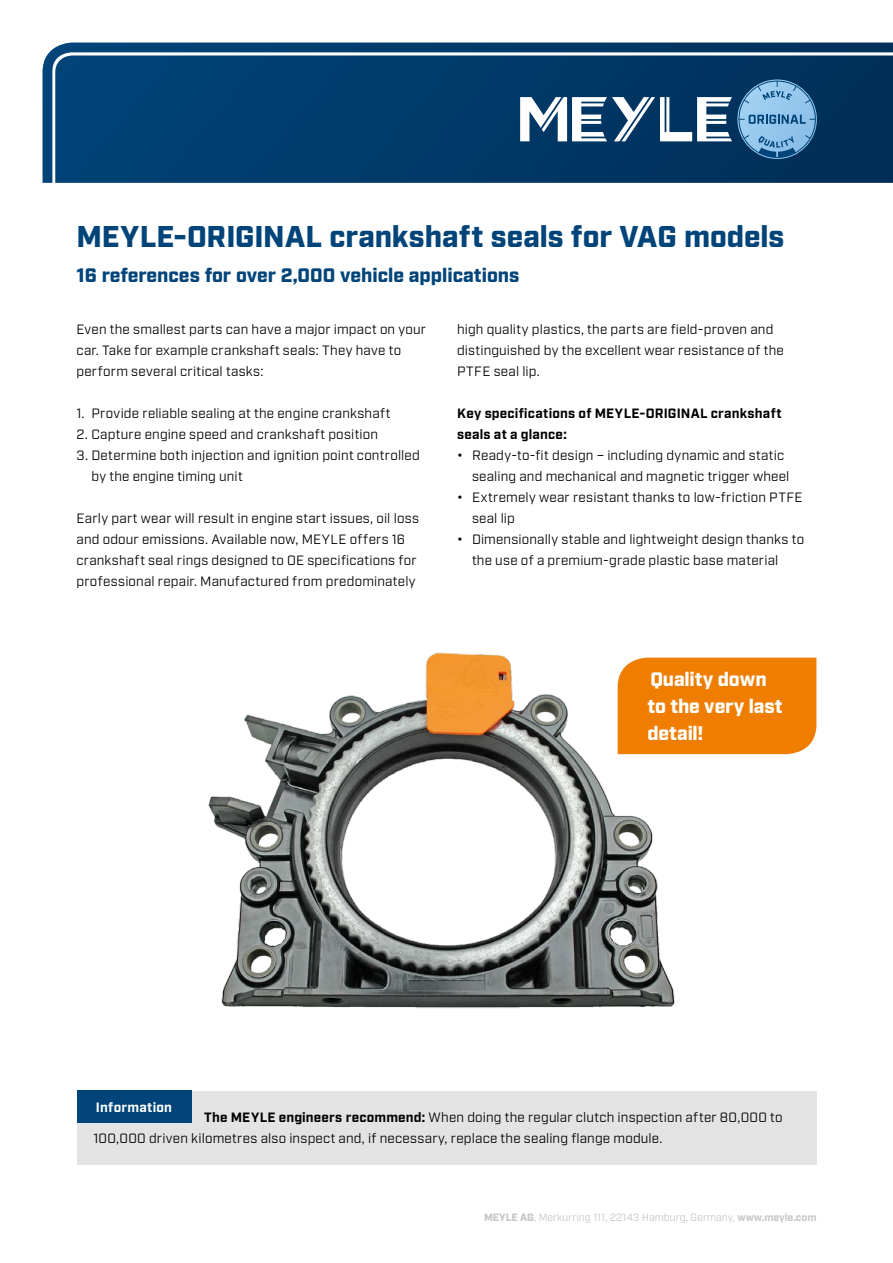
<style>
.page{position:relative;width:893px;height:1263px;background:#fff}
.page>*{position:absolute;margin:0;border:0;box-sizing:border-box;transform-origin:0 0}
.t1{font:900 30px "Industry";color:#004479}
.t2{font:900 19.5px "Industry";color:#004479}
.t3{font:900 19.5px/27px "Industry";letter-spacing:-.01em;color:#fff}
.t4{font:13.5px/21px "Industry";letter-spacing:.015em;color:#000}
.t5{font:700 13.5px/21px "Industry";letter-spacing:.015em;color:#000}
.t6{font:700 13.5px "Industry";letter-spacing:.02em;color:#fff}
.t7{font:10.5px "Industry";color:#c6c6c6}
.s1{font-weight:700}
.s2{font-weight:900}
</style>
<div class="page">
<img style="left:208px;top:652px;width:481px;height:357px">
<div style="left:618px;top:658px;width:198px;height:96px;background:#ef7d00"></div>
<svg style="left:43px;top:43px;width:850px;height:140px;background:#09416e"></svg>
<svg style="left:738px;top:81px;width:78px;height:77px;background:#6397c0"></svg>
<svg style="left:520px;top:97px;width:212px;height:44px"></svg>
<div style="left:77px;top:1091px;width:739px;height:73px;background:#e3e3e3"></div>
<div style="left:77px;top:1091px;width:114px;height:32px;background:#004479"></div>
<h1 class="t1" style="left:77px;top:219px;width:709px">MEYLE-ORIGINAL crankshaft seals for VAG models</h1>
<h2 class="t2" style="left:77px;top:263px;width:445px">16 references for over 2,000 vehicle applications</h2>
<p class="t4" style="left:77px;top:319px;width:351px">Even the smallest parts can have a major impact on your car. Take for example crankshaft seals: They have to perform several critical tasks:</p>
<p class="t4" style="left:77px;top:403px;width:315px">1. Provide reliable sealing at the engine crankshaft</p>
<p class="t4" style="left:77px;top:424px;width:303px">2. Capture engine speed and crankshaft position</p>
<p class="t4" style="left:91px;top:445px;width:330px;text-indent:-15px">3. Determine both injection and ignition point controlled by the engine timing unit</p>
<p class="t4" style="left:77px;top:508px;width:344px">Early part wear will result in engine start issues, oil loss and odour emissions. Available now, MEYLE offers 16 crankshaft seal rings designed to OE specifications for professional repair. Manufactured from predominately</p>
<p class="t4" style="left:457px;top:319px;width:328px">high quality plastics, the parts are field-proven and distinguished by the excellent wear resistance of the<br>PTFE seal lip.</p>
<p class="t5" style="left:457px;top:403px;width:326px">Key specifications of MEYLE-ORIGINAL crankshaft seals at a glance:</p>
<p class="t4" style="left:472px;top:445px;width:319px;text-indent:-15px"><span class="s1">•</span> Ready-to-fit design – including dynamic and static sealing and mechanical and magnetic trigger wheel</p>
<p class="t4" style="left:472px;top:487px;width:332px;text-indent:-15px"><span class="s1">•</span> Extremely wear resistant thanks to low-friction PTFE seal lip</p>
<p class="t4" style="left:472px;top:529px;width:334px;text-indent:-15px"><span class="s1">•</span> Dimensionally stable and lightweight design thanks to the use of a premium-grade plastic base material</p>
<h2 class="t3" style="left:647px;top:667px;width:137px">Quality down to the very last detail!</h2>
<p class="t6" style="left:96px;top:1099px;width:78px">Information</p>
<p class="t4" style="left:94px;top:1107px;width:691px;text-indent:111px"><span class="s1">The MEYLE engineers recommend:</span> When doing the regular clutch inspection after 80,000 to<br>100,000 driven kilometres also inspect and, if necessary, replace the sealing flange module.</p>
<p class="t7" style="left:484px;top:1211px;width:334px"><span class="s2">MEYLE AG</span>, Merkurring 111, 22143 Hamburg, Germany, <span class="s1">www.meyle.com</span></p>
</div>
